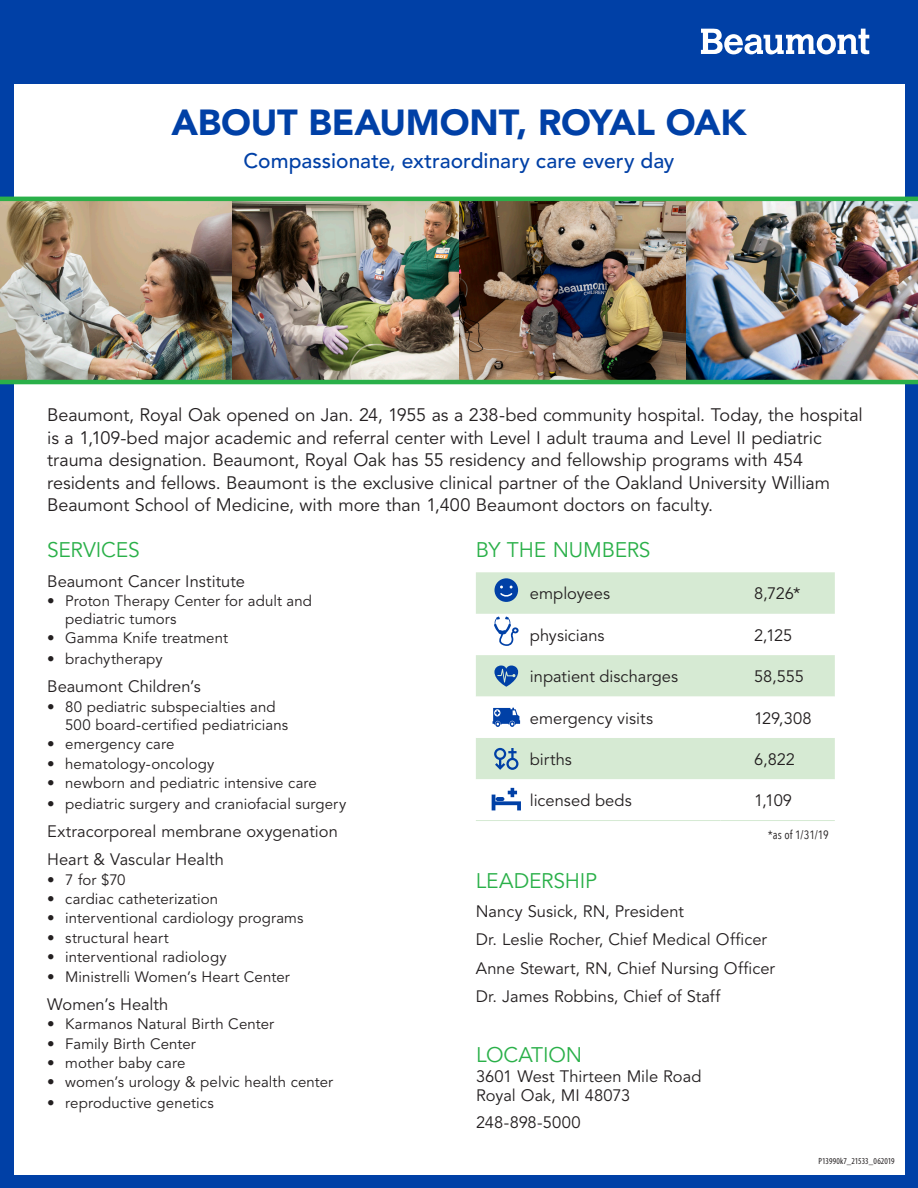
<style>
.page{position:relative;width:918px;height:1188px;background:#fff}
.page>*{position:absolute;margin:0;border:0;box-sizing:border-box;transform-origin:0 0}
.Header_Copy_-_Large{font:900 36px "Avenir LT Std";letter-spacing:-.01em;color:#0040a6}
.Header_Copy_-_Small{font:500 21px "Avenir LT Std";color:#0040a6}
.Subhead{font:21px "Avenir LT Std";letter-spacing:-.01em;color:#2ab049}
.INTRO{font:18px/22.5px "Avenir LT Std";letter-spacing:-.005em;color:#231f20}
.Subhead-2{font:16.5px/28.5px "Avenir LT Std";color:#231f20}
.Bullet_Copy{font:16.5px "Avenir LT Std";color:#231f20}
.chart{font:16.5px "Avenir LT Std";color:#231f20}
.t1{font:15px/18px "Avenir LT Std";letter-spacing:.005em;color:#231f20}
.stats{font:12px "Avenir Next Condensed";letter-spacing:.005em;color:#231f20}
.Job_Number{font:condensed 9px "Myriad Pro";letter-spacing:.01em;color:#231f20}
</style>
<div class="page">
<div style="left:0;top:0;width:13px;height:1188px;background:#0040a6"></div>
<div style="left:905px;top:0;width:13px;height:1188px;background:#0040a6"></div>
<svg style="left:476px;top:572px;width:359px;height:125px;fill:#d6ead3"></svg>
<svg style="left:476px;top:707px;width:359px;height:104px"></svg>
<hr style="left:476px;top:820px;width:244px;height:1px;background:#d6ead3">
<hr style="left:720px;top:820px;width:115px;height:1px;background:#d6ead3">
<div style="left:0;top:0;width:918px;height:83px;background:#0040a6"></div>
<svg style="left:701px;top:29px;width:168px;height:25px"></svg>
<img style="left:0;top:201px;width:687px;height:179px">
<img style="left:687px;top:201px;width:231px;height:179px">
<div style="left:0;top:1175px;width:918px;height:13px;background:#0040a6"></div>
<svg style="left:492px;top:788px;width:29px;height:22px"></svg>
<div style="left:495px;top:578px;width:23px;height:24px;background:#0040a6;border-radius:50%"></div>
<svg style="left:500px;top:586px;width:13px;height:11px"></svg>
<svg style="left:493px;top:708px;width:27px;height:19px"></svg>
<svg style="left:494px;top:748px;width:24px;height:22px"></svg>
<svg style="left:494px;top:666px;width:24px;height:21px"></svg>
<svg style="left:494px;top:617px;width:25px;height:29px"></svg>
<hr style="left:0;top:197px;width:918px;height:4px;background:#2ab049">
<hr style="left:0;top:380px;width:918px;height:4px;background:#2ab049">
<p class="Header_Copy_-_Large" style="left:171px;top:101px;width:577px">ABOUT BEAUMONT, ROYAL OAK</p>
<p class="Header_Copy_-_Small" style="left:243px;top:149px;width:432px">Compassionate, extraordinary care every day</p>
<p class="INTRO" style="left:47px;top:404px;width:817px">Beaumont, Royal Oak opened on Jan. 24, 1955 as a 238-bed community hospital. Today, the hospital is a 1,109-bed major academic and referral center with Level I adult trauma and Level II pediatric trauma designation. Beaumont, Royal Oak has 55 residency and fellowship programs with 454 residents and fellows. Beaumont is the exclusive clinical partner of the Oakland University William Beaumont School of Medicine, with more than 1,400 Beaumont doctors on faculty.</p>
<p class="Subhead" style="left:47px;top:538px;width:94px">SERVICES</p>
<p class="Bullet_Copy" style="left:47px;top:571px;width:199px">Beaumont Cancer Institute</p>
<p class="t1" style="left:65px;top:592px;width:248px;text-indent:-18px">• Proton Therapy Center for adult and pediatric tumors</p>
<p class="t1" style="left:47px;top:630px;width:182px">• Gamma Knife treatment</p>
<p class="t1" style="left:47px;top:650px;width:117px">• brachytherapy</p>
<p class="Bullet_Copy" style="left:47px;top:677px;width:155px">Beaumont Children’s</p>
<p class="t1" style="left:65px;top:698px;width:224px;text-indent:-18px">• 80 pediatric subspecialties and<br>500 board-certified pediatricians</p>
<p class="t1" style="left:47px;top:735px;width:129px">• emergency care</p>
<p class="t1" style="left:47px;top:755px;width:169px">• hematology-oncology</p>
<p class="t1" style="left:47px;top:774px;width:271px">• newborn and pediatric intensive care</p>
<p class="t1" style="left:47px;top:795px;width:301px">• pediatric surgery and craniofacial surgery</p>
<p class="Bullet_Copy" style="left:47px;top:822px;width:292px">Extracorporeal membrane oxygenation</p>
<p class="Bullet_Copy" style="left:47px;top:850px;width:178px">Heart &amp; Vascular Health</p>
<p class="t1" style="left:47px;top:871px;width:80px">• 7 for $70</p>
<p class="t1" style="left:47px;top:890px;width:172px">• cardiac catheterization</p>
<p class="t1" style="left:47px;top:910px;width:258px">• interventional cardiology programs</p>
<p class="t1" style="left:47px;top:929px;width:123px">• structural heart</p>
<p class="t1" style="left:47px;top:948px;width:181px">• interventional radiology</p>
<p class="t1" style="left:47px;top:968px;width:244px">• Ministrelli Women’s Heart Center</p>
<p class="Bullet_Copy" style="left:47px;top:995px;width:123px">Women’s Health</p>
<p class="t1" style="left:47px;top:1015px;width:228px">• Karmanos Natural Birth Center</p>
<p class="t1" style="left:47px;top:1035px;width:150px">• Family Birth Center</p>
<p class="t1" style="left:47px;top:1054px;width:140px">• mother baby care</p>
<p class="t1" style="left:47px;top:1074px;width:287px">• women’s urology &amp; pelvic health center</p>
<p class="t1" style="left:47px;top:1094px;width:168px">• reproductive genetics</p>
<p class="Subhead" style="left:476px;top:538px;width:176px">BY THE NUMBERS</p>
<p class="chart" style="left:530px;top:584px;width:82px">employees</p>
<p class="chart" style="left:754px;top:584px;width:48px">8,726*</p>
<p class="chart" style="left:530px;top:626px;width:76px">physicians</p>
<p class="chart" style="left:754px;top:626px;width:40px">2,125</p>
<p class="chart" style="left:530px;top:667px;width:150px">inpatient discharges</p>
<p class="chart" style="left:754px;top:667px;width:51px">58,555</p>
<p class="chart" style="left:530px;top:708px;width:125px">emergency visits</p>
<p class="chart" style="left:754px;top:708px;width:59px">129,308</p>
<p class="chart" style="left:530px;top:750px;width:44px">births</p>
<p class="chart" style="left:754px;top:750px;width:42px">6,822</p>
<p class="chart" style="left:530px;top:791px;width:103px">licensed beds</p>
<p class="chart" style="left:754px;top:791px;width:40px">1,109</p>
<p class="stats" style="left:768px;top:825px;width:62px">*as of 1/31/19</p>
<p class="Subhead" style="left:476px;top:869px;width:123px">LEADERSHIP</p>
<p class="Subhead-2" style="left:476px;top:897px;width:301px">Nancy Susick, RN, President<br>Dr. Leslie Rocher, Chief Medical Officer Anne Stewart, RN, Chief Nursing Officer Dr. James Robbins, Chief of Staff</p>
<p class="Subhead" style="left:476px;top:1043px;width:108px">LOCATION</p>
<p class="Subhead-2" style="left:476px;top:1067px;width:227px;line-height:19.5px">3601 West Thirteen Mile Road<br>Royal Oak, MI 48073</p>
<p class="Subhead-2" style="left:476px;top:1109px;width:106px">248-898-5000</p>
<p class="Job_Number" style="left:819px;top:1155px;width:78px">P13990k7_21533_062019</p>
</div>
